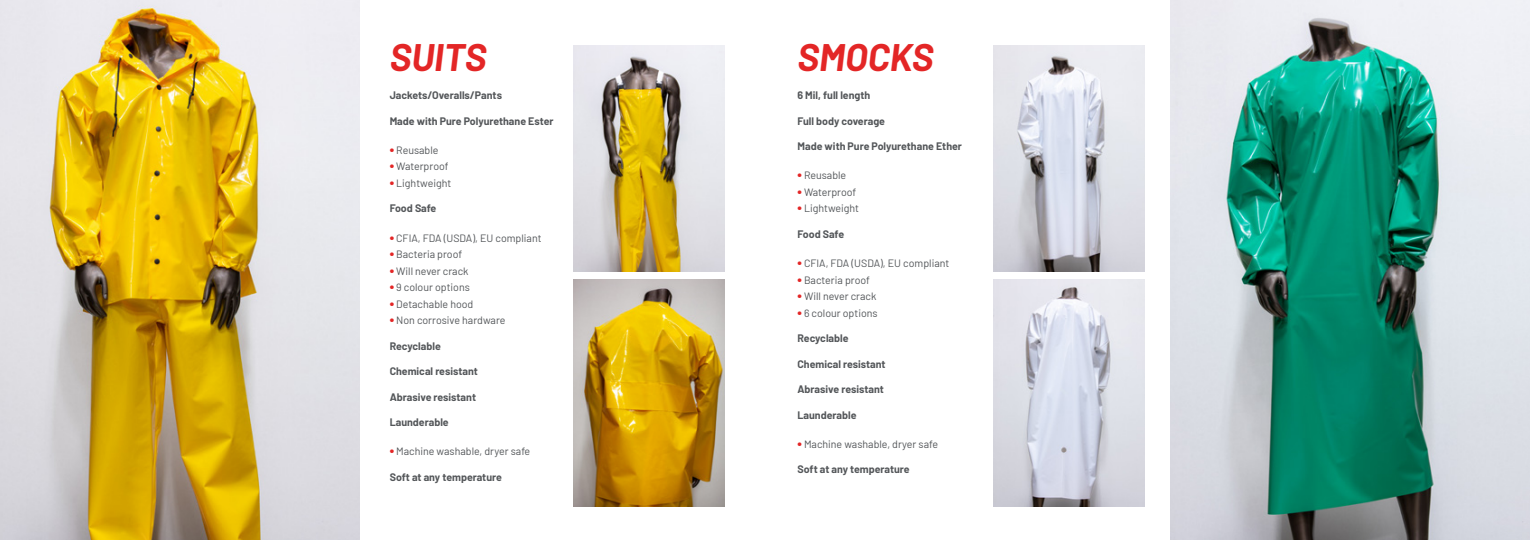
<style>
.page{position:relative;width:1530px;height:540px;background:#fff}
.page>*{position:absolute;margin:0;border:0;box-sizing:border-box;transform-origin:0 0}
.t1{font:italic 700 37.5px "Barlow";color:#e32626}
.t2{font:10.62px "Barlow";color:#535659}
.t3{font:700 10.62px "Barlow";color:#535659}
.s1{font-weight:800;font-size:13.75px;color:#e32626}
</style>
<div class="page">
<img style="left:0;top:0;width:360px;height:540px">
<img style="left:573px;top:45px;width:151px;height:227px">
<img style="left:573px;top:280px;width:151px;height:226px">
<img style="left:993px;top:45px;width:151px;height:227px">
<img style="left:993px;top:280px;width:151px;height:226px">
<img style="left:1170px;top:0;width:360px;height:540px">
<p class="t1" style="left:390px;top:30px;width:98px">SUITS</p>
<p class="t3" style="left:390px;top:87px;width:114px">Jackets/Overalls/Pants</p>
<p class="t3" style="left:390px;top:113px;width:165px">Made with Pure Polyurethane Ester</p>
<p class="t2" style="left:390px;top:142px;width:50px"><span class="s1">•</span> Reusable</p>
<p class="t2" style="left:390px;top:159px;width:60px"><span class="s1">•</span> Waterproof</p>
<p class="t2" style="left:390px;top:175px;width:63px"><span class="s1">•</span> Lightweight</p>
<p class="t3" style="left:390px;top:201px;width:48px">Food Safe</p>
<p class="t2" style="left:390px;top:230px;width:153px"><span class="s1">•</span> CFIA, FDA (USDA), EU compliant</p>
<p class="t2" style="left:390px;top:246px;width:74px"><span class="s1">•</span> Bacteria proof</p>
<p class="t2" style="left:390px;top:263px;width:80px"><span class="s1">•</span> Will never crack</p>
<p class="t2" style="left:390px;top:279px;width:82px"><span class="s1">•</span> 9 colour options</p>
<p class="t2" style="left:390px;top:296px;width:85px"><span class="s1">•</span> Detachable hood</p>
<p class="t2" style="left:390px;top:312px;width:117px"><span class="s1">•</span> Non corrosive hardware</p>
<p class="t3" style="left:390px;top:338px;width:53px">Recyclable</p>
<p class="t3" style="left:390px;top:363px;width:90px">Chemical resistant</p>
<p class="t3" style="left:390px;top:389px;width:88px">Abrasive resistant</p>
<p class="t3" style="left:390px;top:414px;width:61px">Launderable</p>
<p class="t2" style="left:390px;top:444px;width:142px"><span class="s1">•</span> Machine washable, dryer safe</p>
<p class="t3" style="left:390px;top:469px;width:114px">Soft at any temperature</p>
<p class="t1" style="left:798px;top:30px;width:137px">SMOCKS</p>
<p class="t3" style="left:798px;top:87px;width:74px">6 Mil, full length</p>
<p class="t3" style="left:798px;top:113px;width:89px">Full body coverage</p>
<p class="t3" style="left:798px;top:138px;width:166px">Made with Pure Polyurethane Ether</p>
<p class="t2" style="left:798px;top:168px;width:50px"><span class="s1">•</span> Reusable</p>
<p class="t2" style="left:798px;top:184px;width:60px"><span class="s1">•</span> Waterproof</p>
<p class="t2" style="left:798px;top:201px;width:63px"><span class="s1">•</span> Lightweight</p>
<p class="t3" style="left:798px;top:226px;width:48px">Food Safe</p>
<p class="t2" style="left:798px;top:255px;width:153px"><span class="s1">•</span> CFIA, FDA (USDA), EU compliant</p>
<p class="t2" style="left:798px;top:272px;width:74px"><span class="s1">•</span> Bacteria proof</p>
<p class="t2" style="left:798px;top:288px;width:80px"><span class="s1">•</span> Will never crack</p>
<p class="t2" style="left:798px;top:305px;width:82px"><span class="s1">•</span> 6 colour options</p>
<p class="t3" style="left:798px;top:330px;width:53px">Recyclable</p>
<p class="t3" style="left:798px;top:356px;width:90px">Chemical resistant</p>
<p class="t3" style="left:798px;top:381px;width:88px">Abrasive resistant</p>
<p class="t3" style="left:798px;top:407px;width:61px">Launderable</p>
<p class="t2" style="left:798px;top:436px;width:142px"><span class="s1">•</span> Machine washable, dryer safe</p>
<p class="t3" style="left:798px;top:462px;width:114px">Soft at any temperature</p>
</div>
